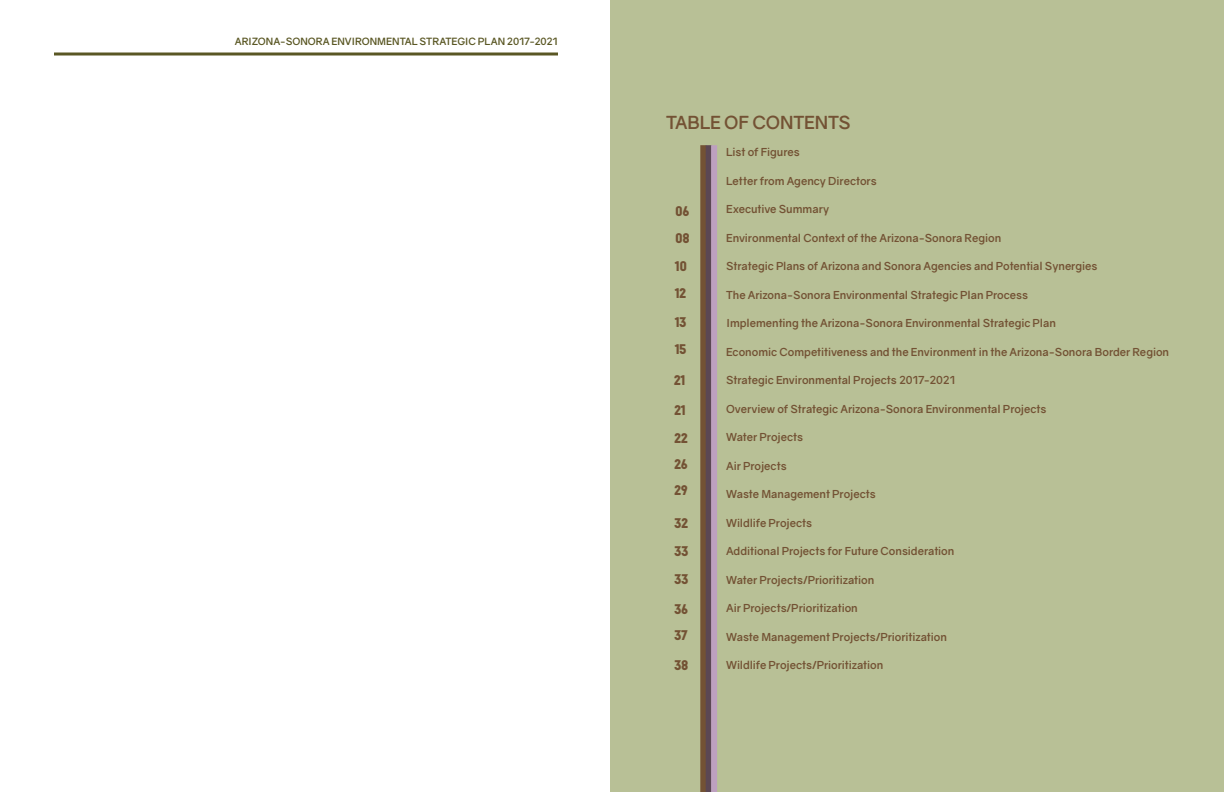
<style>
.page{position:relative;width:1224px;height:792px;background:#fff}
.page>*{position:absolute;margin:0;border:0;box-sizing:border-box;transform-origin:0 0}
.t1{font:700 18px "Gravity";letter-spacing:-.01em;color:#735234}
.t2{font:900 14px/27.6px "Baron Neue";color:#735234}
.t3{font:700 11px "Gravity";letter-spacing:-.005em;color:#735234}
.t4{font:700 10px "Gravity";letter-spacing:-.005em;color:#5a5724}
</style>
<div class="page">
<svg style="left:54px;top:52px;width:504px;height:4px;background:#83805a"></svg>
<div style="left:611px;top:0;width:613px;height:792px;background:#b8c096"></div>
<div style="left:700px;top:145px;width:6px;height:647px;background:#735234"></div>
<div style="left:706px;top:145px;width:6px;height:647px;background:#5b4753"></div>
<div style="left:711px;top:145px;width:6px;height:647px;background:#bda0bf"></div>
<p class="t4" style="left:235px;top:35px;width:325px">ARIZONA-SONORA ENVIRONMENTAL STRATEGIC PLAN 2017-2021</p>
<h1 class="t1" style="left:666px;top:111px;width:186px">TABLE OF CONTENTS</h1>
<p class="t3" style="left:726px;top:145px;width:75px">List of Figures</p>
<p class="t3" style="left:726px;top:174px;width:152px">Letter from Agency Directors</p>
<p class="t3" style="left:726px;top:202px;width:105px">Executive Summary</p>
<p class="t3" style="left:726px;top:231px;width:277px">Environmental Context of the Arizona-Sonora Region</p>
<p class="t3" style="left:726px;top:259px;width:373px">Strategic Plans of Arizona and Sonora Agencies and Potential Synergies</p>
<p class="t3" style="left:726px;top:288px;width:303px">The Arizona-Sonora Environmental Strategic Plan Process</p>
<p class="t3" style="left:726px;top:316px;width:331px">Implementing the Arizona-Sonora Environmental Strategic Plan</p>
<p class="t3" style="left:726px;top:345px;width:445px">Economic Competitiveness and the Environment in the Arizona-Sonora Border Region</p>
<p class="t3" style="left:726px;top:373px;width:231px">Strategic Environmental Projects 2017-2021</p>
<p class="t3" style="left:726px;top:402px;width:322px">Overview of Strategic Arizona-Sonora Environmental Projects</p>
<p class="t3" style="left:726px;top:430px;width:78px">Water Projects</p>
<p class="t3" style="left:726px;top:459px;width:62px">Air Projects</p>
<p class="t3" style="left:726px;top:487px;width:151px">Waste Management Projects</p>
<p class="t3" style="left:726px;top:516px;width:87px">Wildlife Projects</p>
<p class="t3" style="left:726px;top:544px;width:230px">Additional Projects for Future Consideration</p>
<p class="t3" style="left:726px;top:573px;width:150px">Water Projects/Prioritization</p>
<p class="t3" style="left:726px;top:601px;width:133px">Air Projects/Prioritization</p>
<p class="t3" style="left:726px;top:630px;width:222px">Waste Management Projects/Prioritization</p>
<p class="t3" style="left:726px;top:658px;width:159px">Wildlife Projects/Prioritization</p>
<p class="t2" style="left:675px;top:197px;width:16px">06<br>08<br>10<br>12</p>
<p class="t2" style="left:675px;top:309px;width:13px;line-height:26.9px">13<br>15</p>
<p class="t2" style="left:674px;top:365px;width:13px;line-height:29.9px">21<br>21</p>
<p class="t2" style="left:674px;top:425px;width:15px;line-height:25.9px;text-align:justify">22<br>26<br>29</p>
<p class="t2" style="left:674px;top:508px;width:15px;line-height:28.9px;text-align:justify">32<br>33<br>33<br>36</p>
<p class="t2" style="left:674px;top:620px;width:15px;line-height:29.9px">37<br>38</p>
</div>
